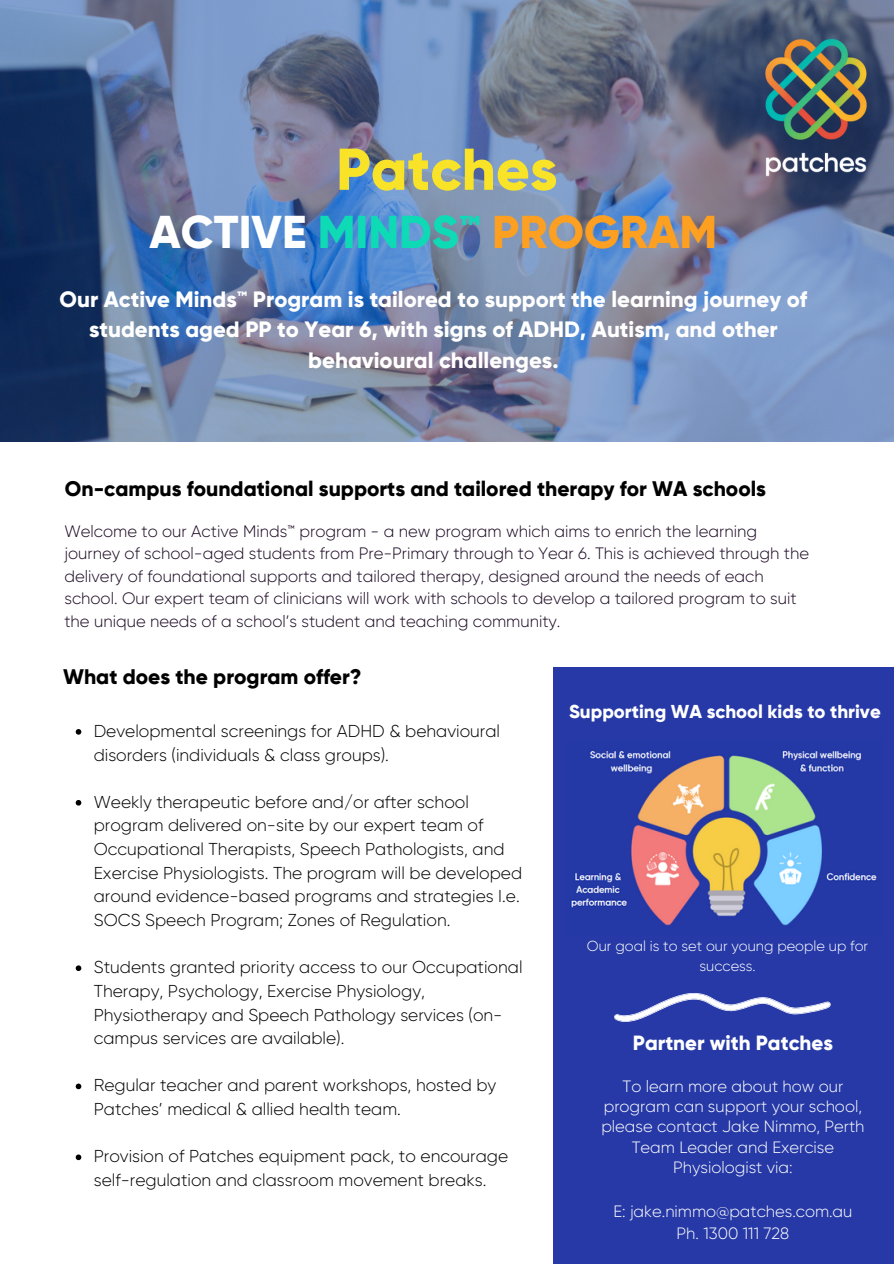
<style>
.page{position:relative;width:894px;height:1264px;background:#fff}
.page>*{position:absolute;margin:0;border:0;box-sizing:border-box;transform-origin:0 0}
.t1{font:800 58.8px "Gilroy";color:#f8e328}
.t2{font:800 46.05px "Gilroy";color:#fda021}
.t3{font:800 22.2px/30.3px "Gilroy";color:#fff;text-align:center}
.t4{font:800 21px "Gilroy";color:#000}
.t5{font:800 20.4px "Gilroy";color:#fff}
.t6{font:800 18.6px "Gilroy";color:#fff}
.t7{font:300 17.25px/23.7px "Gilroy";color:#000}
.t8{font:300 16.5px/22.5px "Gilroy";color:#1b0822}
.t9{font:300 16.35px/20.2px "Gilroy";color:#fff;text-align:center}
.t10{font:300 14.55px/20.2px "Gilroy";color:#fff;text-align:center}
.s1{color:#fff}
.s2{color:#0edbb6}
</style>
<div class="page">
<img style="left:0;top:0;width:893px;height:441px">
<img style="left:762px;top:33px;width:106px;height:149px">
<div style="left:553px;top:667px;width:340px;height:596px;background:#2639a6"></div>
<img style="left:571px;top:751px;width:306px;height:175px">
<svg style="left:614px;top:993px;width:216px;height:29px"></svg>
<svg style="left:76px;top:729px;width:5px;height:5px"></svg>
<svg style="left:76px;top:800px;width:5px;height:5px"></svg>
<svg style="left:76px;top:965px;width:5px;height:6px"></svg>
<svg style="left:76px;top:1083px;width:5px;height:6px"></svg>
<svg style="left:76px;top:1154px;width:5px;height:6px"></svg>
<p class="t1" style="left:336px;top:134px;width:223px">Patches</p>
<p class="t2" style="left:149px;top:204px;width:569px"><span class="s1">ACTIVE</span> <span class="s2">MINDS™</span> PROGRAM</p>
<p class="t3" style="left:59px;top:284px;width:749px">Our Active Minds™ Program is tailored to support the learning journey of students aged PP to Year 6, with signs of ADHD, Autism, and other behavioural challenges.</p>
<p class="t4" style="left:65px;top:480px;width:702px">On-campus foundational supports and tailored therapy for WA schools</p>
<p class="t8" style="left:64px;top:520px;width:746px">Welcome to our Active Minds™ program - a new program which aims to enrich the learning journey of school-aged students from Pre-Primary through to Year 6. This is achieved through the delivery of foundational supports and tailored therapy, designed around the needs of each school. Our expert team of clinicians will work with schools to develop a tailored program to suit the unique needs of a school’s student and teaching community.</p>
<p class="t4" style="left:63px;top:668px;width:300px">What does the program offer?</p>
<p class="t7" style="left:94px;top:719px;width:407px">Developmental screenings for ADHD &amp; behavioural disorders (individuals &amp; class groups).</p>
<p class="t7" style="left:94px;top:790px;width:430px">Weekly therapeutic before and/or after school program delivered on-site by our expert team of Occupational Therapists, Speech Pathologists, and Exercise Physiologists. The program will be developed around evidence-based programs and strategies I.e.<br>SOCS Speech Program; Zones of Regulation.</p>
<p class="t7" style="left:94px;top:955px;width:430px">Students granted priority access to our Occupational Therapy, Psychology, Exercise Physiology, Physiotherapy and Speech Pathology services (on&shy;campus services are available).</p>
<p class="t7" style="left:94px;top:1073px;width:404px">Regular teacher and parent workshops, hosted by<br>Patches’ medical &amp; allied health team.</p>
<p class="t7" style="left:94px;top:1144px;width:416px">Provision of Patches equipment pack, to encourage self-regulation and classroom movement breaks.</p>
<p class="t6" style="left:569px;top:703px;width:313px">Supporting WA school kids to thrive</p>
<p class="t10" style="left:586px;top:935px;width:283px">Our goal is to set our young people up for success.</p>
<p class="t5" style="left:632px;top:1034px;width:201px">Partner with Patches</p>
<p class="t9" style="left:601px;top:1076px;width:264px">To learn more about how our program can support your school, please contact Jake Nimmo, Perth<br>Team Leader and Exercise<br>Physiologist via:</p>
<p class="t9" style="left:613px;top:1201px;width:240px">E: jake.nimmo@patches.com.au</p>
<p class="t9" style="left:676px;top:1223px;width:114px">Ph. 1300 111 728</p>
</div>
